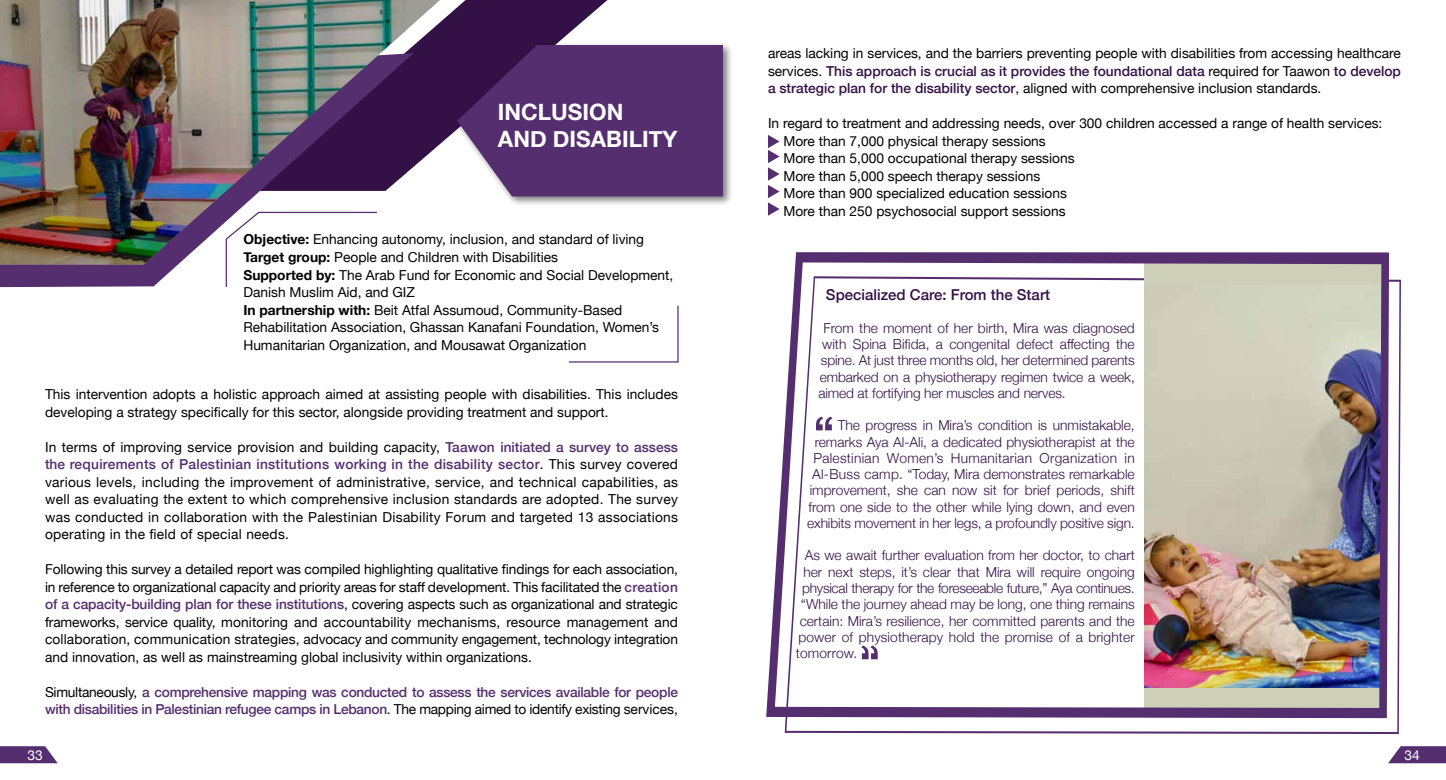
<style>
.page{position:relative;width:1446px;height:780px;background:#fff}
.page>*{position:absolute;margin:0;border:0;box-sizing:border-box;transform-origin:0 0}
.t1{font:700 22.5px/27.5px "Helvetica Neue";color:#fff}
.t2{font:500 15px "Helvetica Neue";color:#331046}
.t3{font:13.75px/17.5px "Helvetica Neue";color:#000}
.t4{font:300 13.75px/16.2px "Helvetica Neue";color:#331046;text-align:justify}
.t5{font:500 13.75px/17.5px "Helvetica Neue";letter-spacing:-.02em;color:#542e6e}
.t6{font:300 13.75px "Helvetica Neue";letter-spacing:-.02em;color:#331046}
.t7{font:13.75px "Helvetica Neue";color:#fff}
.s1{font-weight:700}
.s2{font-weight:500;color:#542e6e}
.s3{font-weight:400;color:#000}
.s4{font-weight:500;color:#331046}
</style>
<div class="page">
<svg style="left:440px;top:0;width:167px;height:144px;fill:#331046"></svg>
<svg style="left:0;top:264px;width:179px;height:23px;background:#63417a"></svg>
<svg style="left:406px;top:0;width:34px;height:174px;fill:#331046"></svg>
<img style="left:0;top:0;width:406px;height:264px">
<div style="left:455px;top:42px;width:278px;height:165px;background:#000;opacity:.5"></div>
<svg style="left:457px;top:45px;width:266px;height:151px;background:#5a3672"></svg>
<svg style="left:225px;top:211px;width:153px;height:76px"></svg>
<svg style="left:568px;top:305px;width:111px;height:58px"></svg>
<svg style="left:784px;top:279px;width:617px;height:455px"></svg>
<img style="left:766px;top:252px;width:623px;height:466px">
<svg style="left:0;top:746px;width:58px;height:17px"></svg>
<svg style="left:1388px;top:746px;width:58px;height:17px"></svg>
<svg style="left:768px;top:135px;width:11px;height:81px"></svg>
<svg style="left:816px;top:416px;width:16px;height:14px"></svg>
<svg style="left:861px;top:645px;width:17px;height:14px"></svg>
<h1 class="t1" style="left:498px;top:99px;width:181px">INCLUSION<br>AND DISABILITY</h1>
<p class="t3" style="left:243px;top:231px;width:431px"><span class="s1">Objective:</span> Enhancing autonomy, inclusion, and standard of living <span class="s1">Target group:</span> People and Children with Disabilities<br><span class="s1">Supported by:</span> The Arab Fund for Economic and Social Development, Danish Muslim Aid, and GIZ<br><span class="s1">In partnership with:</span> Beit Atfal Assumoud, Community-Based Rehabilitation Association, Ghassan Kanafani Foundation, Women’s Humanitarian Organization, and Mousawat Organization</p>
<p class="t3" style="left:45px;top:386px;width:634px">This intervention adopts a holistic approach aimed at assisting people with disabilities. This includes developing a strategy specifically for this sector, alongside providing treatment and support.</p>
<p class="t3" style="left:45px;top:438px;width:634px;text-align:justify">In terms of improving service provision and building capacity, <span class="s2">Taawon initiated a survey to assess the requirements of Palestinian institutions working in the disability sector</span>. This survey covered various levels, including the improvement of administrative, service, and technical capabilities, as well as evaluating the extent to which comprehensive inclusion standards are adopted. The survey was conducted in collaboration with the Palestinian Disability Forum and targeted 13 associations operating in the field of special needs.</p>
<p class="t3" style="left:45px;top:561px;width:634px;text-align:justify">Following this survey a detailed report was compiled highlighting qualitative findings for each association, in reference to organizational capacity and priority areas for staff development. This facilitated the <span class="s2">creation of a capacity-building plan for these institutions</span>, covering aspects such as organizational and strategic frameworks, service quality, monitoring and accountability mechanisms, resource management and collaboration, communication strategies, advocacy and community engagement, technology integration and innovation, as well as mainstreaming global inclusivity within organizations.</p>
<p class="t5" style="left:45px;top:682px;width:634px"><span class="s3">Simultaneously,</span> a comprehensive mapping was conducted to assess the services available for people with disabilities in Palestinian refugee camps in Lebanon<span class="s3">. The mapping aimed to identify existing services,</span></p>
<p class="t3" style="left:768px;top:45px;width:634px;text-align:justify">areas lacking in services, and the barriers preventing people with disabilities from accessing healthcare services. <span class="s4">This approach is crucial as it provides the foundational data</span> required for Taawon <span class="s4">to develop a strategic plan for the disability sector</span>, aligned with comprehensive inclusion standards.</p>
<p class="t3" style="left:783px;top:115px;width:600px;text-indent:-15px">In regard to treatment and addressing needs, over 300 children accessed a range of health services:<br>More than 7,000 physical therapy sessions<br>More than 5,000 occupational therapy sessions<br>More than 5,000 speech therapy sessions<br>More than 900 specialized education sessions<br>More than 250 psychosocial support sessions</p>
<p class="t2" style="left:826px;top:283px;width:226px">Specialized Care: From the Start</p>
<p class="t4" style="left:818px;top:319px;width:318px;text-indent:5px">From the moment of her birth, Mira was diagnosed with Spina Bifida, a congenital defect affecting the spine. At just three months old, her determined parents embarked on a physiotherapy regimen twice a week, aimed at fortifying her muscles and nerves.</p>
<p class="t4" style="left:807px;top:416px;width:329px;text-align:right">The progress in Mira’s condition is unmistakable, remarks Aya Al-Ali, a dedicated physiotherapist at the Palestinian Women’s Humanitarian Organization in Al-Buss camp. “Today, Mira demonstrates remarkable improvement, she can now sit for brief periods, shift from one side to the other while lying down, and even exhibits movement in her legs, a profoundly positive sign.</p>
<p class="t4" style="left:805px;top:546px;width:331px">As we await further evaluation from her doctor, to chart</p>
<p class="t4" style="left:803px;top:562px;width:333px">her next steps, it’s clear that Mira will require ongoing</p>
<p class="t6" style="left:802px;top:577px;width:334px">physical therapy for the foreseeable future,” Aya continues.</p>
<p class="t4" style="left:801px;top:595px;width:335px">“While the journey ahead may be long, one thing remains</p>
<p class="t4" style="left:800px;top:611px;width:336px">certain: Mira’s resilience, her committed parents and the</p>
<p class="t4" style="left:798px;top:627px;width:338px">power of physiotherapy hold the promise of a brighter</p>
<p class="t4" style="left:796px;top:644px;width:63px">tomorrow.</p>
<p class="t7" style="left:28px;top:745px;width:17px">33</p>
<p class="t7" style="left:1404px;top:745px;width:17px">34</p>
</div>
